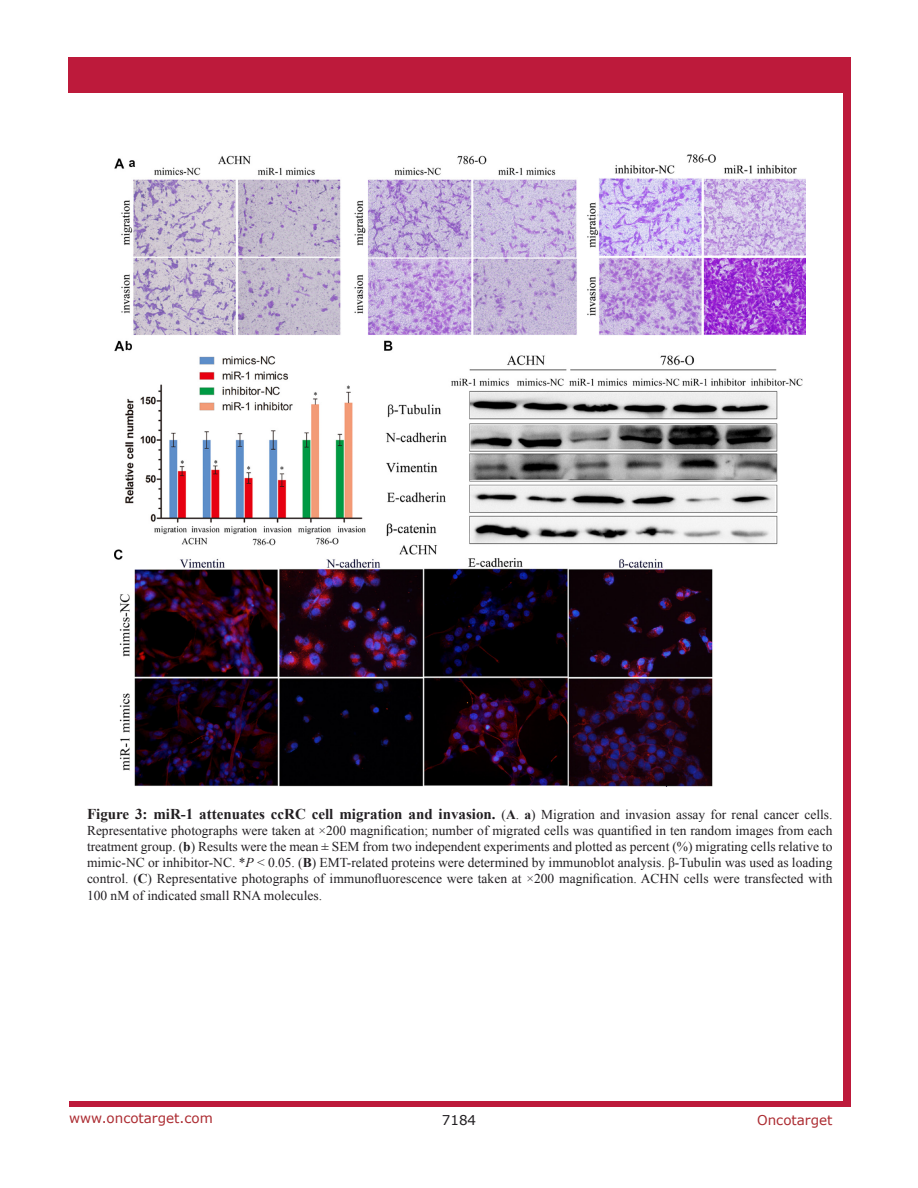
<style>
.page{position:relative;width:918px;height:1188px;background:#fff}
.page>*{position:absolute;margin:0;border:0;box-sizing:border-box;transform-origin:0 0}
.FigureText{font:13.5px/16.2px "Times New Roman";color:#221f22;text-align:justify}
.t1{font:13.5px "Verdana";color:#ac2b31}
.t2{font:13.5px "Verdana";color:#221f22}
.s1{font-weight:700;font-size:15px;color:#231f20}
.s2{font-weight:700;font-size:15px}
.s3{font-weight:700}
.s4{font-style:italic}
</style>
<div class="page">
<div style="left:68px;top:57px;width:782px;height:36px;background:#bd1a3b"></div>
<img style="left:114px;top:154px;width:691px;height:633px">
<p class="FigureText" style="left:87px;top:806px;width:747px"><span class="s1">Figure 3:</span> <span class="s2">miR-1 attenuates ccRC cell migration and invasion.</span> (<span class="s3">A</span>. <span class="s3">a</span>) Migration and invasion assay for renal cancer cells.<br>Representative photographs were taken at ×200 magnification; number of migrated cells was quantified in ten random images from each treatment group. (<span class="s3">b</span>) Results were the mean ± SEM from two independent experiments and plotted as percent (%) migrating cells relative to mimic-NC or inhibitor-NC. *<span class="s4">P</span> &lt; 0.05. (<span class="s3">B</span>) EMT-related proteins were determined by immunoblot analysis. β-Tubulin was used as loading control. (<span class="s3">C</span>) Representative photographs of immunofluorescence were taken at ×200 magnification. ACHN cells were transfected with 100 nM of indicated small RNA molecules.</p>
<p class="t1" style="left:69px;top:1109px;width:145px">www.oncotarget.com</p>
<p class="t2" style="left:442px;top:1111px;width:36px">7184</p>
<p class="t1" style="left:757px;top:1111px;width:77px">Oncotarget</p>
</div>
